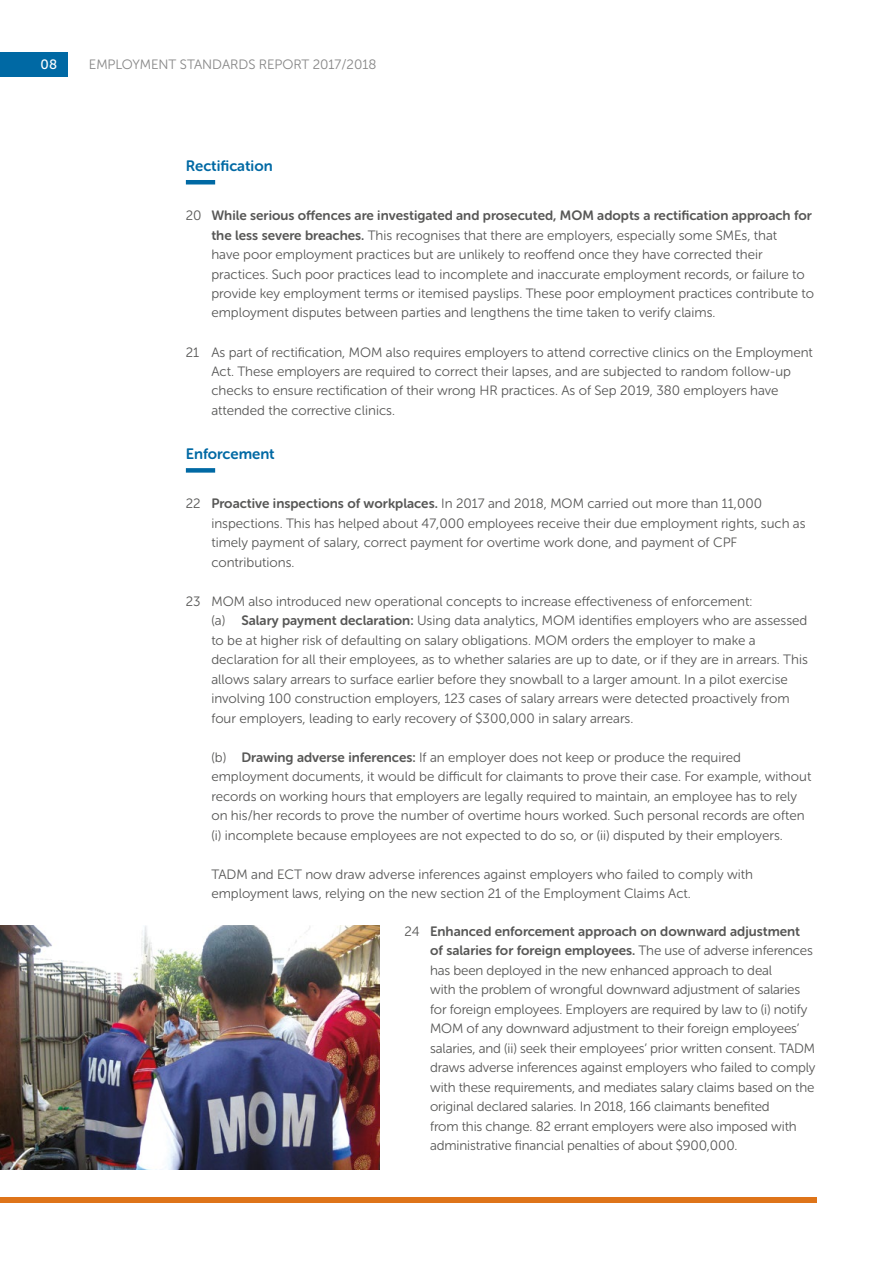
<style>
.page{position:relative;width:893px;height:1263px;background:#fff}
.page>*{position:absolute;margin:0;border:0;box-sizing:border-box;transform-origin:0 0}
.t1{font:15px "Museo Sans Rounded 700";color:#0069a4}
.t2{font:13.5px/19.5px "Museo Sans Rounded 300";color:#575756}
.t3{font:13.5px/19.5px "Museo Sans Rounded 700";color:#575756}
.t4{font:13.5px "Museo Sans Rounded 300";color:#878787}
.t5{font:13.5px "Museo Sans Rounded 500";color:#fff}
.s1{font-family:"Museo Sans Rounded 300"}
.s2{font-family:"Museo Sans Rounded 700"}
</style>
<div class="page">
<div style="left:0;top:52px;width:68px;height:25px;background:#0069a4"></div>
<div style="left:0;top:1197px;width:816px;height:6px;background:#de7419"></div>
<img style="left:0;top:926px;width:379px;height:244px">
<hr style="left:186px;top:180px;width:29px;height:4px;background:#0069a4">
<div style="left:186px;top:468px;width:29px;height:5px;background:#0069a4"></div>
<p class="t5" style="left:41px;top:57px;width:18px">08</p>
<p class="t4" style="left:89px;top:58px;width:289px">EMPLOYMENT STANDARDS REPORT 2017/2018</p>
<p class="t1" style="left:186px;top:157px;width:88px">Rectification</p>
<p class="t3" style="left:186px;top:206px;width:627px"><span class="s1">20</span> While serious offences are investigated and prosecuted, MOM adopts a rectification approach for</p>
<p class="t2" style="left:211px;top:225px;width:604px"><span class="s2">the less severe breaches.</span> This recognises that there are employers, especially some SMEs, that<br>have poor employment practices but are unlikely to reoffend once they have corrected their practices. Such poor practices lead to incomplete and inaccurate employment records, or failure to provide key employment terms or itemised payslips. These poor employment practices contribute to employment disputes between parties and lengthens the time taken to verify claims.</p>
<p class="t2" style="left:211px;top:342px;width:603px;text-indent:-26px">21 As part of rectification, MOM also requires employers to attend corrective clinics on the Employment Act. These employers are required to correct their lapses, and are subjected to random follow-up checks to ensure rectification of their wrong HR practices. As of Sep 2019, 380 employers have attended the corrective clinics.</p>
<p class="t1" style="left:186px;top:445px;width:90px">Enforcement</p>
<p class="t2" style="left:211px;top:494px;width:596px;text-indent:-26px">22 <span class="s2">Proactive inspections of workplaces.</span> In 2017 and 2018, MOM carried out more than 11,000 inspections. This has helped about 47,000 employees receive their due employment rights, such as timely payment of salary, correct payment for overtime work done, and payment of CPF contributions.</p>
<p class="t2" style="left:211px;top:591px;width:598px;text-indent:-26px">23 MOM also introduced new operational concepts to increase effectiveness of enforcement:<br>(a) <span class="s2">Salary payment declaration:</span> Using data analytics, MOM identifies employers who are assessed to be at higher risk of defaulting on salary obligations. MOM orders the employer to make a declaration for all their employees, as to whether salaries are up to date, or if they are in arrears. This allows salary arrears to surface earlier before they snowball to a larger amount. In a pilot exercise involving 100 construction employers, 123 cases of salary arrears were detected proactively from four employers, leading to early recovery of $300,000 in salary arrears.</p>
<p class="t2" style="left:211px;top:747px;width:601px">(b) <span class="s2">Drawing adverse inferences:</span> If an employer does not keep or produce the required employment documents, it would be difficult for claimants to prove their case. For example, without records on working hours that employers are legally required to maintain, an employee has to rely on his/her records to prove the number of overtime hours worked. Such personal records are often (i) incomplete because employees are not expected to do so, or (ii) disputed by their employers.</p>
<p class="t2" style="left:211px;top:864px;width:543px">TADM and ECT now draw adverse inferences against employers who failed to comply with employment laws, relying on the new section 21 of the Employment Claims Act.</p>
<p class="t3" style="left:430px;top:921px;width:384px;text-indent:-26px"><span class="s1">24</span> Enhanced enforcement approach on downward adjustment of salaries for foreign employees. <span class="s1">The use of adverse inferences</span></p>
<p class="t2" style="left:430px;top:961px;width:387px">has been deployed in the new enhanced approach to deal<br>with the problem of wrongful downward adjustment of salaries for foreign employees. Employers are required by law to (i) notify MOM of any downward adjustment to their foreign employees’ salaries, and (ii) seek their employees’ prior written consent. TADM draws adverse inferences against employers who failed to comply with these requirements, and mediates salary claims based on the original declared salaries. In 2018, 166 claimants benefited<br>from this change. 82 errant employers were also imposed with administrative financial penalties of about $900,000.</p>
</div>
